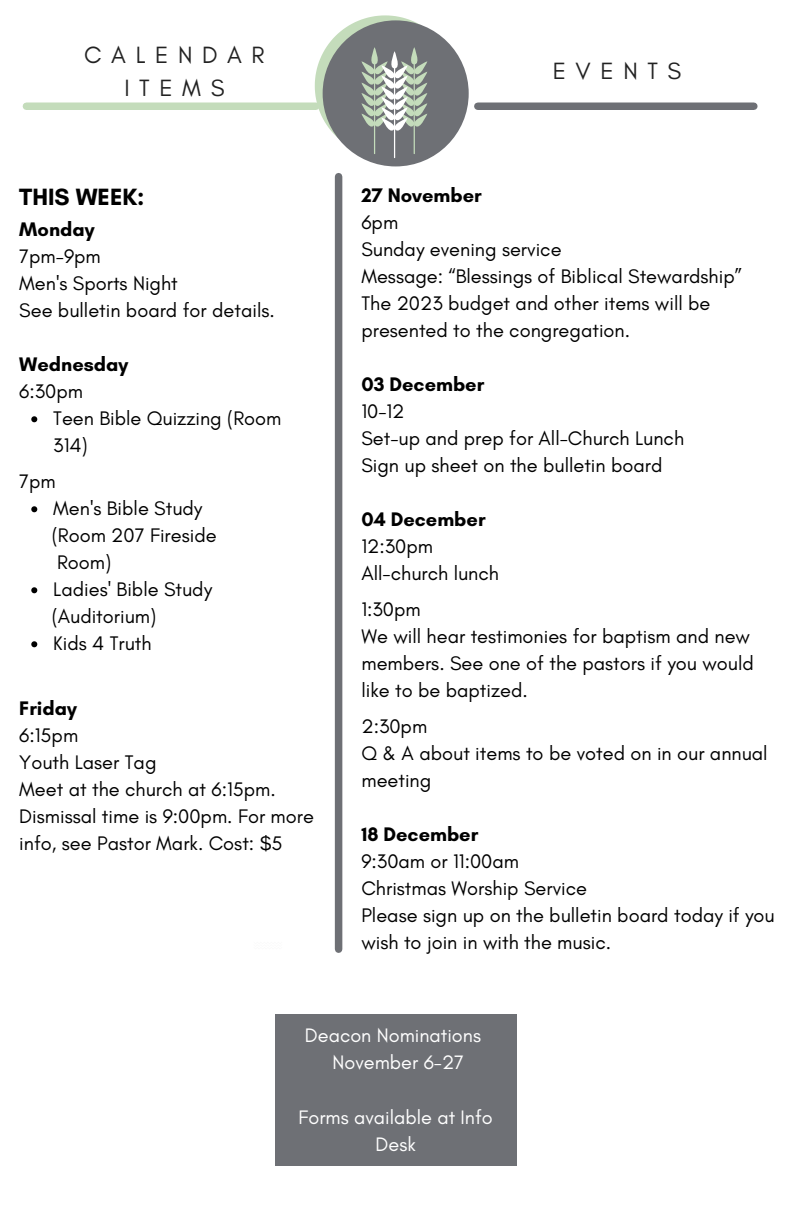
<style>
.page{position:relative;width:792px;height:1224px;background:#fff}
.page>*{position:absolute;margin:0;border:0;box-sizing:border-box;transform-origin:0 0}
.t1{font:24px/33px "Glacial Indifference";letter-spacing:.4em;color:#222;text-align:center}
.t2{font:700 24px "Glacial Indifference";color:#000}
.t3{font:20px/27px "Glacial Indifference";color:#000}
.t4{font:700 20px "Glacial Indifference";color:#000}
.t5{font:19.8px/27.4px "Glacial Indifference";color:#fff;text-align:center}
</style>
<div class="page">
<div style="left:335px;top:177px;width:7px;height:772px;background:#6e7075"></div>
<div style="left:275px;top:1014px;width:241px;height:152px;background:#6e7075"></div>
<svg style="left:31px;top:416px;width:6px;height:6px"></svg>
<svg style="left:31px;top:506px;width:6px;height:6px"></svg>
<svg style="left:31px;top:587px;width:6px;height:6px"></svg>
<svg style="left:31px;top:641px;width:6px;height:6px"></svg>
<svg style="left:315px;top:15px;width:161px;height:187px"></svg>
<div style="left:478px;top:103px;width:276px;height:7px;background:#6e7075"></div>
<div style="left:26px;top:103px;width:290px;height:7px;background:#c4dcbb"></div>
<p class="t1" style="left:84px;top:38px;width:182px">CALENDAR<br>ITEMS</p>
<p class="t2" style="left:19px;top:182px;width:127px">THIS WEEK:</p>
<p class="t4" style="left:19px;top:217px;width:77px">Monday</p>
<p class="t3" style="left:19px;top:243px;width:257px">7pm-9pm<br>Men's Sports Night<br>See bulletin board for details.</p>
<p class="t4" style="left:19px;top:352px;width:111px">Wednesday</p>
<p class="t3" style="left:19px;top:378px;width:65px">6:30pm</p>
<p class="t3" style="left:53px;top:405px;width:230px">Teen Bible Quizzing (Room<br>314)</p>
<p class="t3" style="left:19px;top:468px;width:38px">7pm</p>
<p class="t3" style="left:52px;top:522px;width:166px">(Room 207 Fireside<br>Room)</p>
<p class="t3" style="left:52px;top:603px;width:106px">(Auditorium)</p>
<p class="t3" style="left:53px;top:495px;width:151px">Men's Bible Study</p>
<p class="t3" style="left:53px;top:576px;width:160px">Ladies' Bible Study</p>
<p class="t3" style="left:53px;top:630px;width:100px">Kids 4 Truth</p>
<p class="t4" style="left:19px;top:696px;width:59px">Friday</p>
<p class="t3" style="left:19px;top:721px;width:296px">6:15pm<br>Youth Laser Tag<br>Meet at the church at 6:15pm.<br>Dismissal time is 9:00pm. For more info, see Pastor Mark. Cost: $5</p>
<p class="t1" style="left:553px;top:55px;width:130px">EVENTS</p>
<p class="t4" style="left:361px;top:183px;width:122px">27 November</p>
<p class="t3" style="left:361px;top:208px;width:382px">6pm<br>Sunday evening service<br>Message: “Blessings of Biblical Stewardship”<br>The 2023 budget and other items will be presented to the congregation.</p>
<p class="t4" style="left:361px;top:372px;width:124px">03 December</p>
<p class="t3" style="left:361px;top:397px;width:324px">10-12<br>Set-up and prep for All-Church Lunch<br>Sign up sheet on the bulletin board</p>
<p class="t4" style="left:361px;top:507px;width:126px">04 December</p>
<p class="t3" style="left:361px;top:532px;width:139px">12:30pm<br>All-church lunch</p>
<p class="t3" style="left:361px;top:595px;width:394px">1:30pm<br>We will hear testimonies for baptism and new members. See one of the pastors if you would like to be baptized.</p>
<p class="t3" style="left:361px;top:712px;width:408px">2:30pm<br>Q &amp; A about items to be voted on in our annual meeting</p>
<p class="t4" style="left:361px;top:822px;width:118px">18 December</p>
<p class="t3" style="left:361px;top:847px;width:415px">9:30am or 11:00am<br>Christmas Worship Service<br>Please sign up on the bulletin board today if you wish to join in with the music.</p>
<p class="t5" style="left:305px;top:1021px;width:178px">Deacon Nominations<br>November 6-27</p>
<p class="t5" style="left:299px;top:1103px;width:196px">Forms available at Info<br>Desk</p>
</div>
